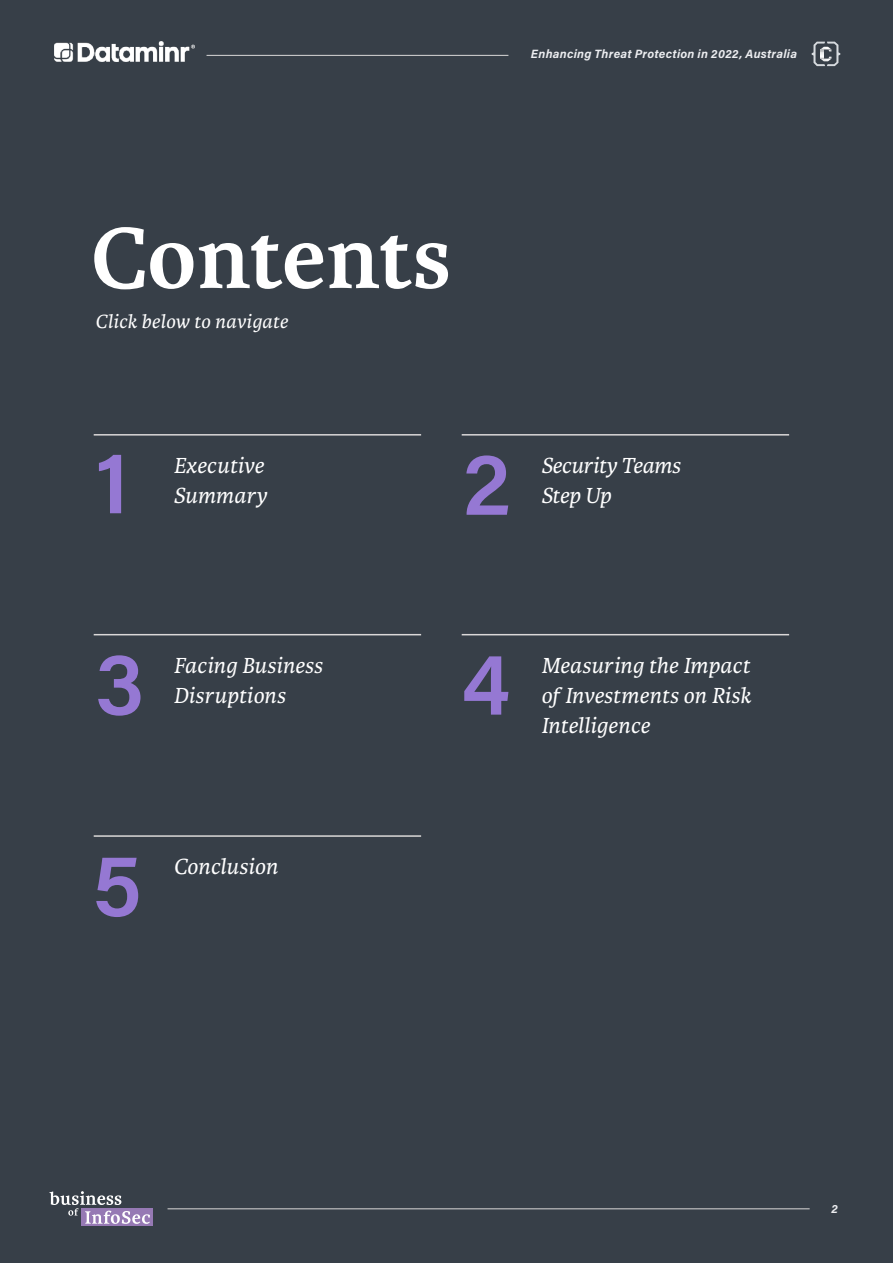
<style>
.page{position:relative;width:893px;height:1263px;background:#373f48}
.page>*{position:absolute;margin:0;border:0;box-sizing:border-box;transform-origin:0 0}
.t1{font:700 91.5px "Karmina";letter-spacing:.01em;color:#fff}
.t2{font:600 88.5px "Acumin Pro";color:#9578d3}
.t3{font:italic 23.25px/30px "Karmina";color:#fff}
.t4{font:italic 23.25px/30px "Karmina";letter-spacing:-.02em;color:#fff}
.t5{font:italic 20.25px "Karmina";letter-spacing:.01em;color:#fff}
.t6{font:italic 700 12px "Acumin Pro";letter-spacing:.025em;color:#ecedf0}
</style>
<div class="page">
<hr style="left:168px;top:1208px;width:642px;height:1px;background:#dad8d8">
<div style="left:82px;top:1208px;width:71px;height:18px;background:#9679b4"></div>
<svg style="left:49px;top:1191px;width:101px;height:33px"></svg>
<svg style="left:812px;top:42px;width:28px;height:24px"></svg>
<img style="left:54px;top:41px;width:141px;height:21px">
<hr style="left:207px;top:55px;width:301px;height:1px;background:#dad8d8">
<hr style="left:94px;top:434px;width:327px;height:2px;background:#dad8d8">
<hr style="left:94px;top:634px;width:327px;height:1px;background:#dad8d8">
<hr style="left:94px;top:835px;width:327px;height:2px;background:#dad8d8">
<hr style="left:462px;top:434px;width:327px;height:2px;background:#dad8d8">
<hr style="left:462px;top:634px;width:327px;height:1px;background:#dad8d8">
<p class="t6" style="left:531px;top:45px;width:268px">Enhancing Threat Protection in 2022, Australia</p>
<h1 class="t1" style="left:91px;top:206px;width:362px">Contents</h1>
<p class="t5" style="left:95px;top:310px;width:194px">Click below to navigate</p>
<h2 class="t2" style="left:95px;top:420px;width:36px">1</h2>
<p class="t3" style="left:173px;top:451px;width:95px">Executive<br>Summary</p>
<h2 class="t2" style="left:463px;top:422px;width:50px">2</h2>
<p class="t4" style="left:541px;top:451px;width:141px">Security Teams<br>Step Up</p>
<h2 class="t2" style="left:95px;top:622px;width:51px">3</h2>
<p class="t3" style="left:173px;top:651px;width:150px">Facing Business<br>Disruptions</p>
<h2 class="t2" style="left:92px;top:823px;width:51px">5</h2>
<p class="t3" style="left:173px;top:852px;width:106px">Conclusion</p>
<h2 class="t2" style="left:461px;top:622px;width:51px">4</h2>
<p class="t3" style="left:541px;top:651px;width:211px;text-align:justify">Measuring the Impact of Investments on Risk Intelligence</p>
<p class="t6" style="left:831px;top:1200px;width:8px">2</p>
</div>
